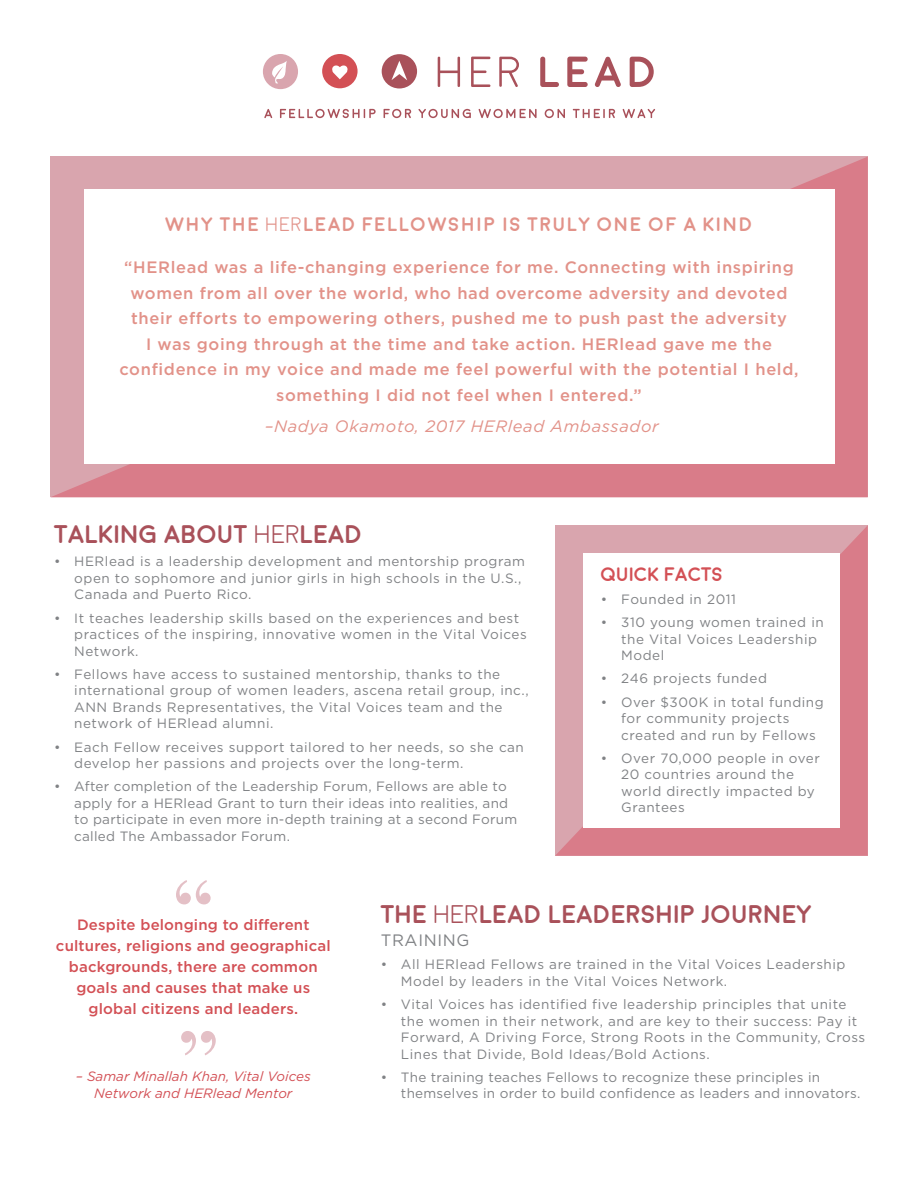
<style>
.page{position:relative;width:918px;height:1188px;background:#fff}
.page>*{position:absolute;margin:0;border:0;box-sizing:border-box;transform-origin:0 0}
.t1{font:700 75px/150.9px "Bodoni Std";color:#d9a5ae}
.t2{font:700 25.5px "Moon";color:#a9515a}
.t3{font:700 19.5px "Moon";letter-spacing:.04em;color:#e29289}
.t4{font:700 19.5px "Moon";color:#d35055}
.t5{font:500 16.5px/25.5px "Gotham";letter-spacing:.04em;color:#e29289;text-align:center}
.t6{font:italic 16.5px "Gotham";letter-spacing:.04em;color:#e29289}
.t7{font:16.5px "Gotham";letter-spacing:.04em;color:#808285}
.t8{font:500 15px/21px "Gotham";letter-spacing:.01em;color:#d35055;text-align:center}
.t9{font:13.5px/16.5px "Gotham";letter-spacing:.04em;color:#808285}
.t10{font:13.5px/16.5px "Gotham";letter-spacing:.02em;color:#808285}
.t11{font:italic 13.5px/16.2px "Gotham";color:#d35055;text-align:center}
.s1{font-weight:300}
</style>
<div class="page">
<svg style="left:555px;top:525px;width:313px;height:331px;background:#d98f9a"></svg>
<div style="left:583px;top:553px;width:257px;height:275px;background:#fff"></div>
<svg style="left:50px;top:157px;width:818px;height:340px;background:#d9909b"></svg>
<div style="left:263px;top:54px;width:35px;height:35px;background:#d9a5ae;border-radius:50%"></div>
<svg style="left:272px;top:61px;width:15px;height:22px"></svg>
<div style="left:382px;top:54px;width:35px;height:34px;background:#a9515a;border-radius:50%"></div>
<svg style="left:392px;top:61px;width:15px;height:19px"></svg>
<div style="left:322px;top:54px;width:36px;height:34px;background:#d35055;border-radius:50%"></div>
<svg style="left:332px;top:65px;width:16px;height:14px"></svg>
<svg style="left:438px;top:57px;width:22px;height:30px"></svg>
<svg style="left:471px;top:57px;width:19px;height:30px"></svg>
<svg style="left:499px;top:57px;width:20px;height:30px"></svg>
<svg style="left:540px;top:57px;width:19px;height:30px"></svg>
<svg style="left:567px;top:57px;width:21px;height:30px"></svg>
<svg style="left:595px;top:57px;width:26px;height:30px"></svg>
<svg style="left:630px;top:57px;width:24px;height:30px"></svg>
<svg style="left:264px;top:109px;width:8px;height:9px"></svg>
<svg style="left:280px;top:109px;width:96px;height:9px"></svg>
<svg style="left:384px;top:109px;width:27px;height:9px"></svg>
<svg style="left:418px;top:109px;width:53px;height:9px"></svg>
<svg style="left:479px;top:109px;width:58px;height:9px"></svg>
<svg style="left:545px;top:109px;width:20px;height:9px"></svg>
<svg style="left:573px;top:109px;width:42px;height:9px"></svg>
<svg style="left:623px;top:109px;width:32px;height:9px"></svg>
<div style="left:84px;top:189px;width:750px;height:275px;background:#fff"></div>
<h3 class="t3" style="left:165px;top:215px;width:589px">WHY THE <span class="s1">HER</span>LEAD FELLOWSHIP IS TRULY ONE OF A KIND</h3>
<p class="t5" style="left:119px;top:254px;width:681px">“HERlead was a life-changing experience for me. Connecting with inspiring women from all over the world, who had overcome adversity and devoted their efforts to empowering others, pushed me to push past the adversity<br>I was going through at the time and take action. HERlead gave me the confidence in my voice and made me feel powerful with the potential I held, something I did not feel when I entered.”</p>
<p class="t6" style="left:265px;top:417px;width:396px">–Nadya Okamoto, 2017 HERlead Ambassador</p>
<h2 class="t2" style="left:54px;top:522px;width:310px">TALKING ABOUT <span class="s1">HER</span>LEAD</h2>
<p class="t9" style="left:74px;top:553px;width:452px;text-indent:-20px">• HERlead is a leadership development and mentorship program open to sophomore and junior girls in high schools in the U.S.,<br>Canada and Puerto Rico.</p>
<p class="t9" style="left:74px;top:609px;width:454px;text-indent:-20px">• It teaches leadership skills based on the experiences and best practices of the inspiring, innovative women in the Vital Voices<br>Network.</p>
<p class="t9" style="left:74px;top:666px;width:456px;text-indent:-20px">• Fellows have access to sustained mentorship, thanks to the international group of women leaders, ascena retail group, inc., ANN Brands Representatives, the Vital Voices team and the network of HERlead alumni.</p>
<p class="t9" style="left:74px;top:738px;width:451px;text-indent:-20px">• Each Fellow receives support tailored to her needs, so she can develop her passions and projects over the long-term.</p>
<p class="t10" style="left:74px;top:778px;width:445px;text-indent:-20px">• After completion of the Leadership Forum, Fellows are able to apply for a HERlead Grant to turn their ideas into realities, and to participate in even more in-depth training at a second Forum called The Ambassador Forum.</p>
<h3 class="t4" style="left:601px;top:564px;width:124px">QUICK FACTS</h3>
<p class="t9" style="left:601px;top:591px;width:137px">• Founded in 2011</p>
<p class="t9" style="left:621px;top:614px;width:204px;text-indent:-20px">• 310 young women trained in the Vital Voices Leadership<br>Model</p>
<p class="t9" style="left:601px;top:670px;width:168px">• 246 projects funded</p>
<p class="t9" style="left:621px;top:693px;width:204px;text-indent:-20px">• Over $300K in total funding for community projects created and run by Fellows</p>
<p class="t9" style="left:621px;top:750px;width:200px;text-indent:-20px">• Over 70,000 people in over<br>20 countries around the world directly impacted by<br>Grantees</p>
<h1 class="t1" style="left:175px;top:829px;width:44px">“ ”</h1>
<p class="t8" style="left:56px;top:914px;width:276px">Despite belonging to different cultures, religions and geographical backgrounds, there are common goals and causes that make us global citizens and leaders.</p>
<p class="t11" style="left:76px;top:1068px;width:236px">– Samar Minallah Khan, Vital Voices<br>Network and HERlead Mentor</p>
<h2 class="t2" style="left:381px;top:902px;width:433px">THE <span class="s1">HER</span>LEAD LEADERSHIP JOURNEY</h2>
<p class="t7" style="left:381px;top:930px;width:90px">TRAINING</p>
<p class="t9" style="left:401px;top:956px;width:446px;text-indent:-20px">• All HERlead Fellows are trained in the Vital Voices Leadership<br>Model by leaders in the Vital Voices Network.</p>
<p class="t9" style="left:401px;top:996px;width:466px;text-indent:-20px">• Vital Voices has identified five leadership principles that unite the women in their network, and are key to their success: Pay it Forward, A Driving Force, Strong Roots in the Community, Cross Lines that Divide, Bold Ideas/Bold Actions.</p>
<p class="t10" style="left:401px;top:1069px;width:461px;text-indent:-20px">• The training teaches Fellows to recognize these principles in themselves in order to build confidence as leaders and innovators.</p>
</div>
